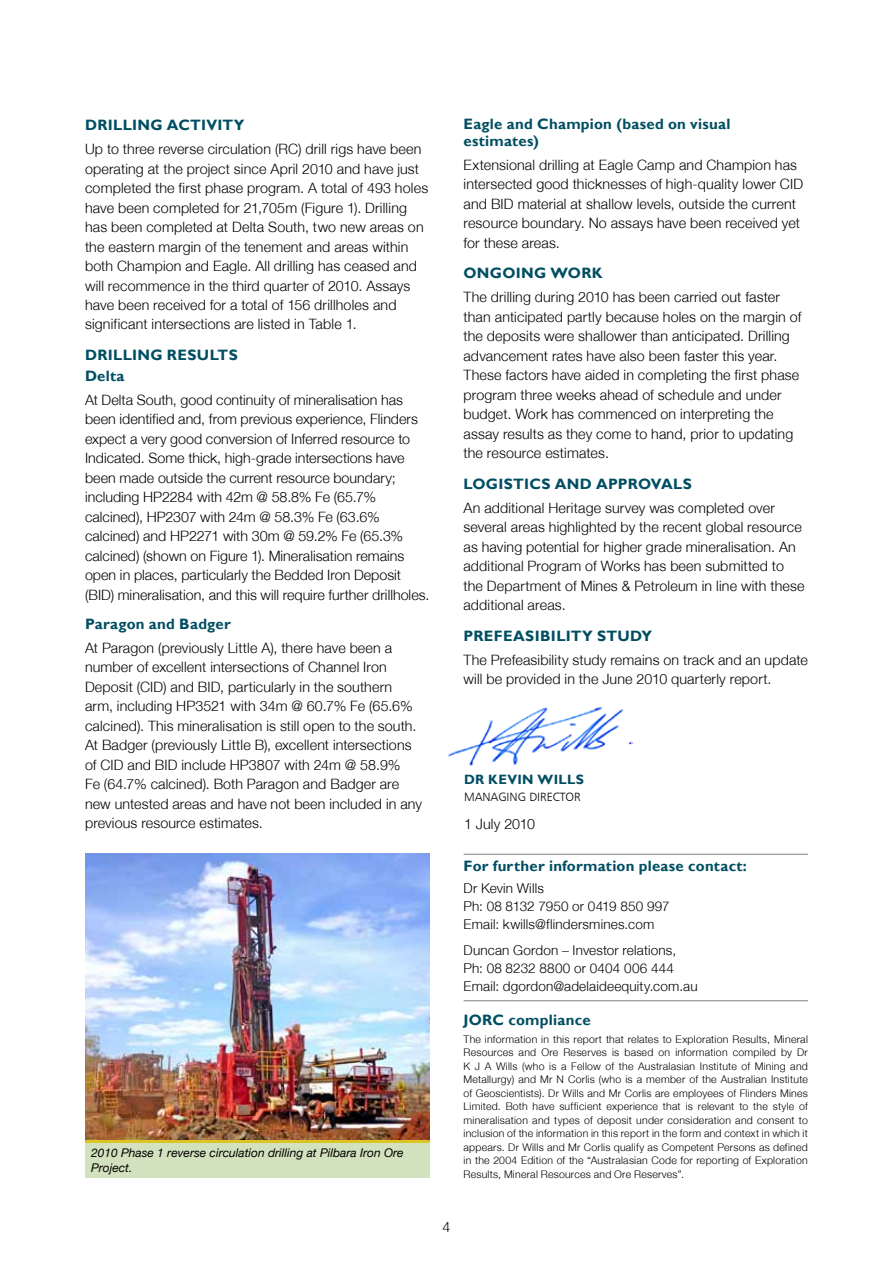
<style>
.page{position:relative;width:893px;height:1263px;background:#fff}
.page>*{position:absolute;margin:0;border:0;box-sizing:border-box;transform-origin:0 0}
.t1{font:700 15px/20.7px "Gill Sans";letter-spacing:.02em;color:#014e62}
.t2{font:300 14.25px/19.5px "Helvetica Neue";letter-spacing:.01em;color:#000}
.t3{font:300 13.5px/18px "Helvetica Neue";letter-spacing:.015em;color:#000}
.t4{font:700 13.5px "Gill Sans";letter-spacing:.025em;color:#014e62}
.t5{font:italic 12px/15px "Helvetica Neue";color:#000}
.t6{font:12px "Humanist 777 BT Light B";color:#000}
.t7{font:300 10.5px/13.5px "Helvetica Neue";letter-spacing:.02em;color:#000;text-align:justify}
</style>
<div class="page">
<hr style="left:464px;top:854px;width:344px;height:1px;background:#808285">
<hr style="left:464px;top:1000px;width:344px;height:1px;background:#808285">
<img style="left:448px;top:707px;width:184px;height:59px">
<img style="left:85px;top:854px;width:344px;height:286px">
<div style="left:85px;top:1141px;width:344px;height:37px;background:#d3e2be"></div>
<hr style="left:85px;top:1140px;width:344px;height:3px;background:#dac426">
<p class="t1" style="left:85px;top:115px;width:161px">Drilling Activity</p>
<p class="t2" style="left:85px;top:139px;width:345px">Up to three reverse circulation (RC) drill rigs have been operating at the project since April 2010 and have just completed the first phase program. A total of 493 holes have been completed for 21,705m (Figure 1). Drilling has been completed at Delta South, two new areas on the eastern margin of the tenement and areas within both Champion and Eagle. All drilling has ceased and will recommence in the third quarter of 2010. Assays have been received for a total of 156 drillholes and significant intersections are listed in Table 1.</p>
<p class="t1" style="left:85px;top:345px;width:152px">drilling results<br>Delta</p>
<p class="t2" style="left:85px;top:390px;width:346px">At Delta South, good continuity of mineralisation has been identified and, from previous experience, Flinders expect a very good conversion of Inferred resource to Indicated. Some thick, high-grade intersections have been made outside the current resource boundary; including HP2284 with 42m @ 58.8% Fe (65.7% calcined), HP2307 with 24m @ 58.3% Fe (63.6% calcined) and HP2271 with 30m @ 59.2% Fe (65.3% calcined) (shown on Figure 1). Mineralisation remains open in places, particularly the Bedded Iron Deposit (BID) mineralisation, and this will require further drillholes.</p>
<p class="t1" style="left:85px;top:614px;width:147px">Paragon and Badger</p>
<p class="t2" style="left:85px;top:638px;width:339px">At Paragon (previously Little A), there have been a number of excellent intersections of Channel Iron Deposit (CID) and BID, particularly in the southern arm, including HP3521 with 34m @ 60.7% Fe (65.6% calcined). This mineralisation is still open to the south.<br>At Badger (previously Little B), excellent intersections of CID and BID include HP3807 with 24m @ 58.9%<br>Fe (64.7% calcined). Both Paragon and Badger are new untested areas and have not been included in any previous resource estimates.</p>
<p class="t5" style="left:91px;top:1145px;width:314px">2010 Phase 1 reverse circulation drilling at Pilbara Iron Ore<br>Project.</p>
<p class="t1" style="left:463px;top:117px;width:269px;line-height:16.5px">Eagle and Champion (based on visual estimates)</p>
<p class="t2" style="left:463px;top:155px;width:341px">Extensional drilling at Eagle Camp and Champion has intersected good thicknesses of high-quality lower CID and BID material at shallow levels, outside the current resource boundary. No assays have been received yet for these areas.</p>
<p class="t1" style="left:463px;top:263px;width:140px">ongoing work</p>
<p class="t2" style="left:463px;top:287px;width:339px">The drilling during 2010 has been carried out faster than anticipated partly because holes on the margin of the deposits were shallower than anticipated. Drilling advancement rates have also been faster this year.<br>These factors have aided in completing the first phase program three weeks ahead of schedule and under budget. Work has commenced on interpreting the assay results as they come to hand, prior to updating the resource estimates.</p>
<p class="t1" style="left:463px;top:474px;width:227px">Logistics and approvals</p>
<p class="t2" style="left:463px;top:498px;width:343px">An additional Heritage survey was completed over several areas highlighted by the recent global resource as having potential for higher grade mineralisation. An additional Program of Works has been submitted to the Department of Mines &amp; Petroleum in line with these additional areas.</p>
<p class="t1" style="left:463px;top:626px;width:190px">prefeas ibility Study</p>
<p class="t2" style="left:463px;top:650px;width:346px">The Prefeasibility study remains on track and an update will be provided in the June 2010 quarterly report.</p>
<p class="t4" style="left:464px;top:771px;width:119px">Dr Kevin Wills</p>
<p class="t6" style="left:464px;top:789px;width:118px">MANAGING DIRECTOR</p>
<p class="t2" style="left:464px;top:813px;width:72px">1 July 2010</p>
<p class="t1" style="left:464px;top:856px;width:285px">For further information please contact:</p>
<p class="t3" style="left:464px;top:879px;width:207px">Dr Kevin Wills<br>Ph: 08 8132 7950 or 0419 850 997<br>Email: kwills@flindersmines.com</p>
<p class="t3" style="left:464px;top:941px;width:236px">Duncan Gordon – Investor relations,<br>Ph: 08 8232 8800 or 0404 006 444<br>Email: dgordon@adelaideequity.com.au</p>
<p class="t1" style="left:463px;top:1010px;width:18px">JORC</p>
<p class="t1" style="left:508px;top:1010px;width:84px">compliance</p>
<p class="t7" style="left:463px;top:1032px;width:346px">The information in this report that relates to Exploration Results, Mineral Resources and Ore Reserves is based on information compiled by Dr K J A Wills (who is a Fellow of the Australasian Institute of Mining and Metallurgy) and Mr N Corlis (who is a member of the Australian Institute of Geoscientists). Dr Wills and Mr Corlis are employees of Flinders Mines Limited. Both have sufficient experience that is relevant to the style of mineralisation and types of deposit under consideration and consent to inclusion of the information in this report in the form and context in which it appears. Dr Wills and Mr Corlis qualify as Competent Persons as defined in the 2004 Edition of the “Australasian Code for reporting of Exploration Results, Mineral Resources and Ore Reserves”.</p>
<p class="t2" style="left:442px;top:1216px;width:9px">4</p>
</div>
